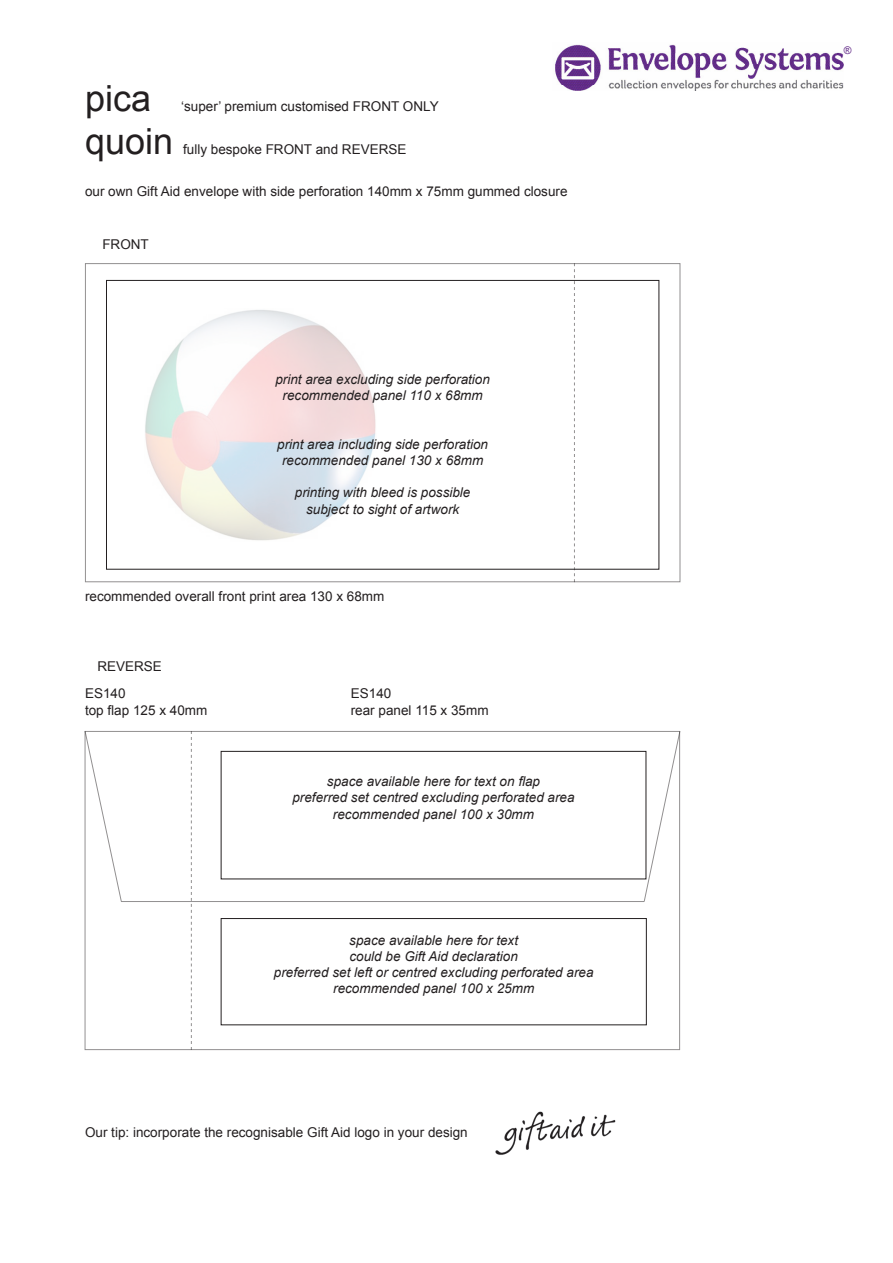
<style>
.page{position:relative;width:893px;height:1263px;background:#fff}
.page>*{position:absolute;margin:0;border:0;box-sizing:border-box;transform-origin:0 0}
.t1{font:36px "Arial";color:#231f20}
.t2{font:italic 13.5px "Arial";color:#231f20}
.t3{font:13.5px "Arial";color:#231f20}
.t4{font:10.5px "Arial";color:#642d89}
</style>
<div class="page">
<div style="left:221px;top:751px;width:425px;height:128px;border:1px solid #231f20"></div>
<div style="left:221px;top:918px;width:425px;height:107px;border:1px solid #231f20"></div>
<hr style="left:121px;top:901px;width:523px;height:1px;background:#231f20">
<svg style="left:84px;top:731px;width:38px;height:171px"></svg>
<svg style="left:643px;top:731px;width:38px;height:171px"></svg>
<svg style="left:191px;top:731px;width:1px;height:319px"></svg>
<img style="left:145px;top:310px;width:231px;height:231px">
<img style="left:555px;top:44px;width:288px;height:47px">
<img style="left:495px;top:1111px;width:121px;height:44px">
<svg style="left:574px;top:263px;width:1px;height:319px"></svg>
<div style="left:106px;top:280px;width:553px;height:289px;border:1px solid #231f20"></div>
<p class="t1" style="left:85px;top:75px;width:68px">pica</p>
<p class="t3" style="left:181px;top:98px;width:259px">‘super’ premium customised FRONT ONLY</p>
<p class="t1" style="left:85px;top:118px;width:90px">quoin</p>
<p class="t3" style="left:183px;top:141px;width:225px">fully bespoke FRONT and REVERSE</p>
<p class="t3" style="left:85px;top:182px;width:484px">our own Gift Aid envelope with side perforation 140mm x 75mm gummed closure</p>
<p class="t3" style="left:102px;top:236px;width:48px">FRONT</p>
<p class="t2" style="left:275px;top:370px;width:216px">print area excluding side perforation</p>
<p class="t2" style="left:283px;top:387px;width:202px">recommended panel 110 x 68mm</p>
<p class="t2" style="left:277px;top:435px;width:212px">print area including side perforation</p>
<p class="t2" style="left:282px;top:451px;width:203px">recommended panel 130 x 68mm</p>
<p class="t2" style="left:295px;top:484px;width:177px">printing with bleed is possible</p>
<p class="t2" style="left:306px;top:500px;width:155px">subject to sight of artwork</p>
<p class="t3" style="left:85px;top:587px;width:301px">recommended overall front print area 130 x 68mm</p>
<p class="t3" style="left:97px;top:657px;width:66px">REVERSE</p>
<p class="t3" style="left:85px;top:685px;width:42px">ES140</p>
<p class="t3" style="left:85px;top:701px;width:124px">top flap 125 x 40mm</p>
<p class="t3" style="left:351px;top:685px;width:42px">ES140</p>
<p class="t3" style="left:351px;top:701px;width:139px">rear panel 115 x 35mm</p>
<p class="t2" style="left:327px;top:773px;width:215px">space available here for text on flap</p>
<p class="t2" style="left:292px;top:789px;width:284px">preferred set centred excluding perforated area</p>
<p class="t2" style="left:333px;top:805px;width:203px">recommended panel 100 x 30mm</p>
<p class="t2" style="left:349px;top:931px;width:170px">space available here for text</p>
<p class="t2" style="left:350px;top:947px;width:170px">could be Gift Aid declaration</p>
<p class="t2" style="left:274px;top:964px;width:321px">preferred set left or centred excluding perforated area</p>
<p class="t2" style="left:333px;top:980px;width:203px">recommended panel 100 x 25mm</p>
<p class="t3" style="left:85px;top:1123px;width:384px">Our tip: incorporate the recognisable Gift Aid logo in your design</p>
<p class="t4" style="left:844px;top:43px;width:9px">®</p>
</div>
